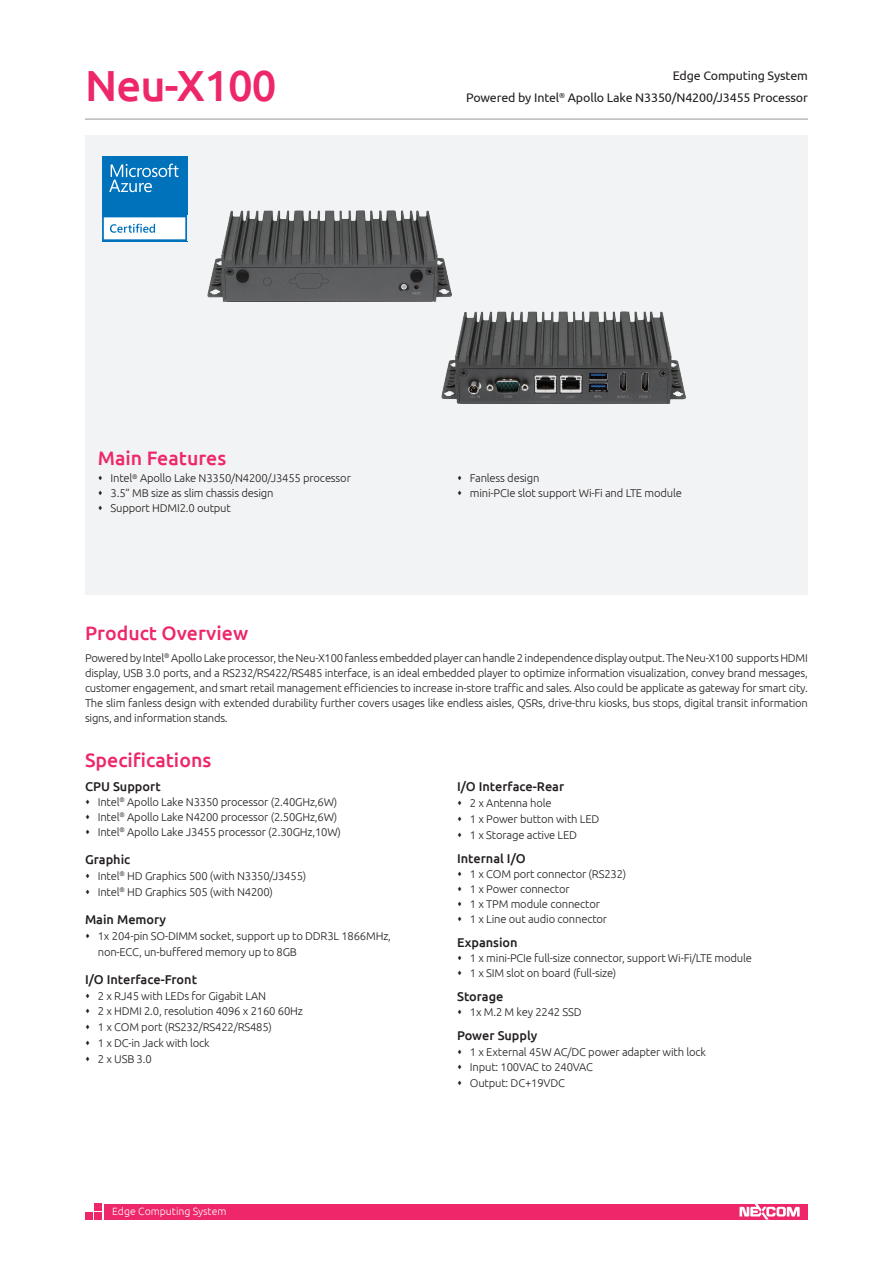
<style>
.page{position:relative;width:893px;height:1263px;background:#fff}
.page>*{position:absolute;margin:0;border:0;box-sizing:border-box;transform-origin:0 0}
.model_name{font:500 43.5px "Ubuntu";letter-spacing:-.02em;color:#ed2769}
.t1{font:500 19.5px "Ubuntu";color:#ed2769}
.item{font:500 12.75px "Ubuntu";color:#231f20}
.model_describe{font:12.45px "Ubuntu";letter-spacing:-.01em;color:#231f20}
.product_overview{font:300 11.25px/15px "Ubuntu";letter-spacing:-.015em;color:#231f20}
.t2{font:300 10.5px "Ubuntu";color:#fff}
</style>
<div class="page">
<div style="left:85px;top:136px;width:723px;height:459px;background:#f2f3f4"></div>
<div style="left:104px;top:1204px;width:704px;height:15px;background:#ed2769"></div>
<div style="left:94px;top:1203px;width:7px;height:7px;background:#ed2769"></div>
<div style="left:94px;top:1213px;width:7px;height:7px;background:#ed2769"></div>
<div style="left:85px;top:1213px;width:7px;height:7px;background:#ed2769"></div>
<svg style="left:739px;top:1204px;width:61px;height:15px"></svg>
<hr style="left:85px;top:119px;width:723px;height:1px;background:#939598">
<img style="left:442px;top:312px;width:244px;height:92px">
<img style="left:207px;top:210px;width:244px;height:92px">
<svg style="left:102px;top:156px;width:85px;height:85px"></svg>
<p class="model_name" style="left:85px;top:58px;width:193px">Neu-X100</p>
<p class="model_describe" style="left:673px;top:68px;width:137px">Edge Computing System</p>
<p class="model_describe" style="left:466px;top:90px;width:343px">Powered by Intel<sup>®</sup> Apollo Lake N3350/N4200/J3455 Processor</p>
<h2 class="t1" style="left:98px;top:446px;width:130px">Main Features</h2>
<p class="product_overview" style="left:111px;top:471px;width:242px">Intel<sup>®</sup> Apollo Lake N3350/N4200/J3455 processor</p>
<p class="product_overview" style="left:111px;top:486px;width:165px">3.5” MB size as slim chassis design</p>
<p class="product_overview" style="left:111px;top:501px;width:122px">Support HDMI2.0 output</p>
<p class="product_overview" style="left:470px;top:471px;width:71px">Fanless design</p>
<p class="product_overview" style="left:470px;top:486px;width:213px">mini-PCIe slot support Wi-Fi and LTE module</p>
<p class="t1" style="left:85px;top:621px;width:165px">Product Overview</p>
<p class="product_overview" style="left:85px;top:650px;width:724px;text-align:justify">Powered by Intel<sup>®</sup> Apollo Lake processor, the Neu-X100 fanless embedded player can handle 2 independence display output. The Neu-X100 supports HDMI display, USB 3.0 ports, and a RS232/RS422/RS485 interface, is an ideal embedded player to optimize information visualization, convey brand messages, customer engagement, and smart retail management efficiencies to increase in-store traffic and sales. Also could be applicate as gateway for smart city.<br>The slim fanless design with extended durability further covers usages like endless aisles, QSRs, drive-thru kiosks, bus stops, digital transit information signs, and information stands.</p>
<p class="t1" style="left:85px;top:748px;width:128px">Specifications</p>
<p class="item" style="left:85px;top:778px;width:77px">CPU Support</p>
<p class="product_overview" style="left:98px;top:794px;width:241px">Intel<sup>®</sup> Apollo Lake N3350 processor (2.40GHz,6W)</p>
<p class="product_overview" style="left:98px;top:809px;width:241px">Intel<sup>®</sup> Apollo Lake N4200 processor (2.50GHz,6W)</p>
<p class="product_overview" style="left:98px;top:824px;width:245px">Intel<sup>®</sup> Apollo Lake J3455 processor (2.30GHz,10W)</p>
<p class="item" style="left:85px;top:852px;width:47px">Graphic</p>
<p class="product_overview" style="left:98px;top:868px;width:210px">Intel<sup>®</sup> HD Graphics 500 (with N3350/J3455)</p>
<p class="product_overview" style="left:98px;top:884px;width:177px">Intel<sup>®</sup> HD Graphics 505 (with N4200)</p>
<p class="item" style="left:85px;top:911px;width:83px">Main Memory</p>
<p class="product_overview" style="left:98px;top:927px;width:295px;line-height:15.8px">1x 204-pin SO-DIMM socket, support up to DDR3L 1866MHz, non-ECC, un-buffered memory up to 8GB</p>
<p class="item" style="left:85px;top:971px;width:113px">I/O Interface-Front</p>
<p class="product_overview" style="left:98px;top:988px;width:170px">2 x RJ45 with LEDs for Gigabit LAN</p>
<p class="product_overview" style="left:98px;top:1003px;width:207px">2 x HDMI 2.0, resolution 4096 x 2160 60Hz</p>
<p class="product_overview" style="left:98px;top:1019px;width:176px">1 x COM port (RS232/RS422/RS485)</p>
<p class="product_overview" style="left:98px;top:1035px;width:113px">1 x DC-in Jack with lock</p>
<p class="product_overview" style="left:98px;top:1051px;width:55px">2 x USB 3.0</p>
<p class="t2" style="left:112px;top:1204px;width:116px">Edge Computing System</p>
<p class="item" style="left:457px;top:779px;width:109px">I/O Interface-Rear</p>
<p class="product_overview" style="left:470px;top:795px;width:83px">2 x Antenna hole</p>
<p class="product_overview" style="left:470px;top:811px;width:131px">1 x Power button with LED</p>
<p class="product_overview" style="left:470px;top:827px;width:109px">1 x Storage active LED</p>
<p class="item" style="left:457px;top:850px;width:70px">Internal I/O</p>
<p class="product_overview" style="left:470px;top:866px;width:158px">1 x COM port connector (RS232)</p>
<p class="product_overview" style="left:470px;top:881px;width:101px">1 x Power connector</p>
<p class="product_overview" style="left:470px;top:896px;width:132px">1 x TPM module connector</p>
<p class="product_overview" style="left:470px;top:911px;width:139px">1 x Line out audio connector</p>
<p class="item" style="left:457px;top:934px;width:62px">Expansion</p>
<p class="product_overview" style="left:470px;top:950px;width:284px">1 x mini-PCIe full-size connector, support Wi-Fi/LTE module</p>
<p class="product_overview" style="left:470px;top:965px;width:148px">1 x SIM slot on board (full-size)</p>
<p class="item" style="left:457px;top:988px;width:48px">Storage</p>
<p class="product_overview" style="left:470px;top:1004px;width:113px">1x M.2 M key 2242 SSD</p>
<p class="item" style="left:457px;top:1027px;width:82px">Power Supply</p>
<p class="product_overview" style="left:470px;top:1044px;width:238px">1 x External 45W AC/DC power adapter with lock</p>
<p class="product_overview" style="left:470px;top:1060px;width:125px">Input: 100VAC to 240VAC</p>
<p class="product_overview" style="left:470px;top:1075px;width:97px">Output: DC+19VDC</p>
</div>
